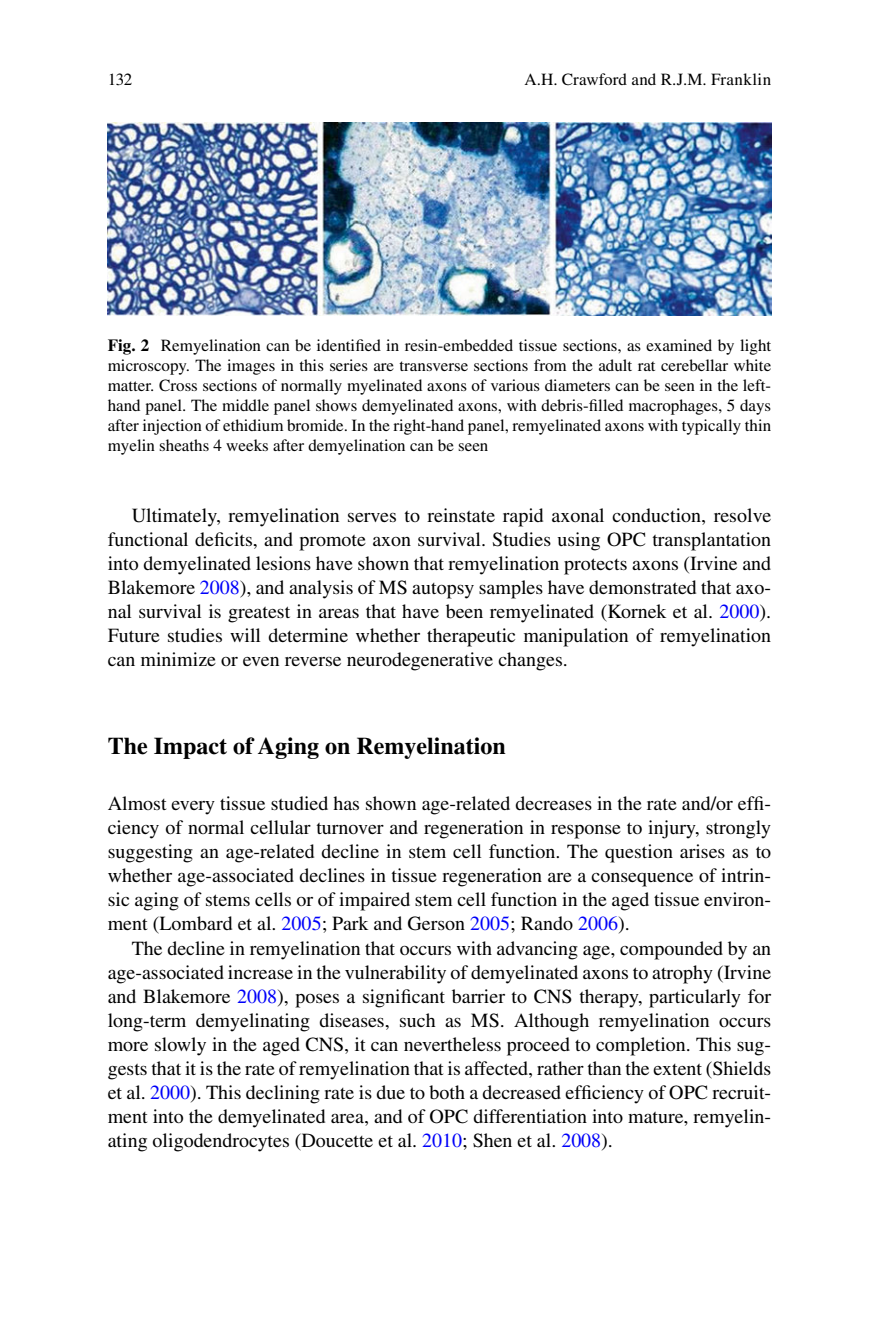
<style>
.page{position:relative;width:879px;height:1333px;background:#fff}
.page>*{position:absolute;margin:0;border:0;box-sizing:border-box;transform-origin:0 0}
.t1{font:700 24px "Wnrkdg Times";color:#000}
.t2{font:20px/24px "Hkwfkj Times";color:#000;text-align:justify}
.t3{font:17px/20px "Hkwfkj Times";color:#000;text-align:justify}
.s1{font-family:"Wnrkdg Times";font-weight:700}
.s2{color:#0000fa}
</style>
<div class="page">
<img style="left:108px;top:122px;width:663px;height:194px">
<p class="t3" style="left:108px;top:71px;width:26px">132</p>
<p class="t3" style="left:524px;top:71px;width:248px">A.H. Crawford and R.J.M. Franklin</p>
<p class="t3" style="left:108px;top:337px;width:665px"><span class="s1">Fig. 2</span> Remyelination can be identified in resin-embedded tissue sections, as examined by light microscopy. The images in this series are transverse sections from the adult rat cerebellar white matter. Cross sections of normally myelinated axons of various diameters can be seen in the left&shy;hand panel. The middle panel shows demyelinated axons, with debris-filled macrophages, 5 days after injection of ethidium bromide. In the right-hand panel, remyelinated axons with typically thin myelin sheaths 4 weeks after demyelination can be seen</p>
<p class="t2" style="left:108px;top:505px;width:665px;text-indent:24px">Ultimately, remyelination serves to reinstate rapid axonal conduction, resolve functional deficits, and promote axon survival. Studies using OPC transplantation into demyelinated lesions have shown that remyelination protects axons (Irvine and Blakemore <span class="s2">2008</span> ), and analysis of MS autopsy samples have demonstrated that axo&shy;nal survival is greatest in areas that have been remyelinated (Kornek et al. <span class="s2">2000</span> ).<br>Future studies will determine whether therapeutic manipulation of remyelination can minimize or even reverse neurodegenerative changes.</p>
<p class="t1" style="left:108px;top:737px;width:400px">The Impact of Aging on Remyelination</p>
<p class="t2" style="left:108px;top:793px;width:665px">Almost every tissue studied has shown age-related decreases in the rate and/or effi&shy;ciency of normal cellular turnover and regeneration in response to injury, strongly suggesting an age-related decline in stem cell function. The question arises as to whether age-associated declines in tissue regeneration are a consequence of intrin&shy;sic aging of stems cells or of impaired stem cell function in the aged tissue environ&shy;ment (Lombard et al. <span class="s2">2005</span> ; Park and Gerson <span class="s2">2005</span> ; Rando <span class="s2">2006</span> ).</p>
<p class="t2" style="left:108px;top:937px;width:665px;text-indent:24px">The decline in remyelination that occurs with advancing age, compounded by an age-associated increase in the vulnerability of demyelinated axons to atrophy (Irvine and Blakemore <span class="s2">2008</span> ), poses a significant barrier to CNS therapy, particularly for long-term demyelinating diseases, such as MS. Although remyelination occurs more slowly in the aged CNS, it can nevertheless proceed to completion. This sug&shy;gests that it is the rate of remyelination that is affected, rather than the extent (Shields et al. <span class="s2">2000</span> ). This declining rate is due to both a decreased efficiency of OPC recruit&shy;ment into the demyelinated area, and of OPC differentiation into mature, remyelin&shy;ating oligodendrocytes (Doucette et al. <span class="s2">2010</span> ; Shen et al. <span class="s2">2008</span> ).</p>
</div>
